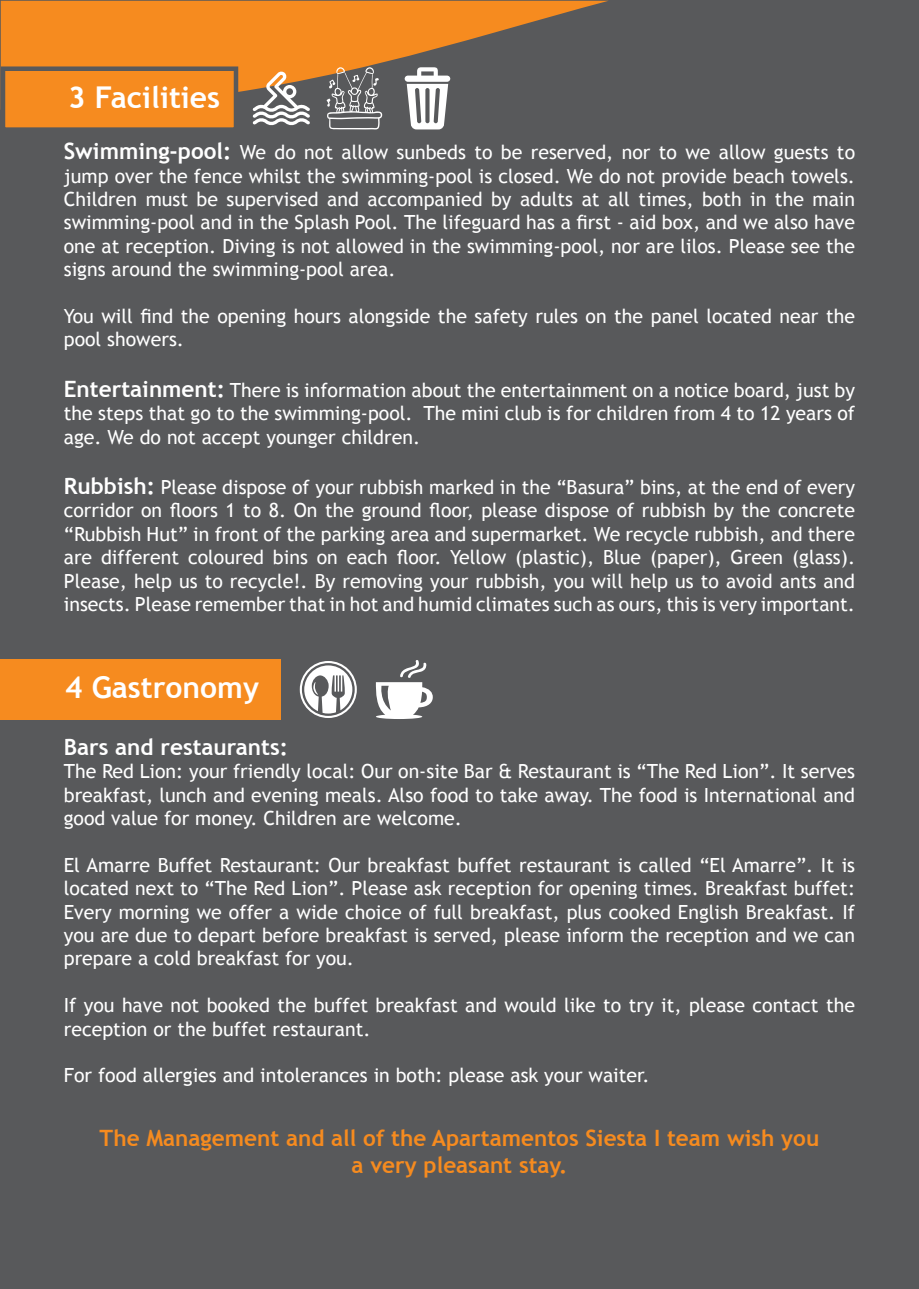
<style>
.page{position:relative;width:919px;height:1289px;background:#fff}
.page>*{position:absolute;margin:0;border:0;box-sizing:border-box;transform-origin:0 0}
.t1{font:700 30px "Trebuchet MS";color:#fff}
.t2{font:700 22.5px/27px "Trebuchet MS";color:#f68b1f;text-align:center}
.t3{font:700 22.5px "Trebuchet MS";color:#fff}
.t4{font:19.5px/23.4px "Trebuchet MS";color:#fff;text-align:justify}
.s1{font-weight:700;font-size:22.5px}
</style>
<div class="page">
<div style="left:0;top:0;width:918px;height:1288px;background:#58595b"></div>
<svg style="left:1px;top:1px;width:607px;height:109px;fill:#f68b1f"></svg>
<div style="left:3px;top:69px;width:233px;height:61px;background:#f68b1f"></div>
<div style="left:1px;top:66px;width:237px;height:66px;border:4px solid #58595b"></div>
<svg style="left:253px;top:71px;width:57px;height:54px"></svg>
<div style="left:0;top:658px;width:281px;height:61px;background:#f68b1f"></div>
<svg style="left:300px;top:661px;width:57px;height:57px"></svg>
<svg style="left:326px;top:67px;width:56px;height:62px"></svg>
<svg style="left:404px;top:67px;width:46px;height:62px"></svg>
<svg style="left:376px;top:660px;width:57px;height:59px"></svg>
<h1 class="t1" style="left:68px;top:78px;width:153px">3 Facilities</h1>
<p class="t4" style="left:64px;top:141px;width:792px"><span class="s1">Swimming-pool:</span> We do not allow sunbeds to be reserved, nor to we allow guests to jump over the fence whilst the swimming-pool is closed. We do not provide beach towels.<br>Children must be supervised and accompanied by adults at all times, both in the main swimming-pool and in the Splash Pool. The lifeguard has a first - aid box, and we also have one at reception. Diving is not allowed in the swimming-pool, nor are lilos. Please see the signs around the swimming-pool area.</p>
<p class="t4" style="left:64px;top:304px;width:792px">You will find the opening hours alongside the safety rules on the panel located near the pool showers.</p>
<p class="t4" style="left:64px;top:378px;width:792px"><span class="s1">Entertainment:</span> There is information about the entertainment on a notice board, just by the steps that go to the swimming-pool. The mini club is for children from 4 to 12 years of age. We do not accept younger children.</p>
<p class="t4" style="left:64px;top:475px;width:792px"><span class="s1">Rubbish:</span> Please dispose of your rubbish marked in the “Basura” bins, at the end of every corridor on floors 1 to 8. On the ground floor, please dispose of rubbish by the concrete “Rubbish Hut” in front of the parking area and supermarket. We recycle rubbish, and there are different coloured bins on each floor. Yellow (plastic), Blue (paper), Green (glass).<br>Please, help us to recycle!. By removing your rubbish, you will help us to avoid ants and insects. Please remember that in hot and humid climates such as ours, this is very important.</p>
<h1 class="t1" style="left:65px;top:668px;width:195px">4 Gastronomy</h1>
<p class="t3" style="left:64px;top:732px;width:226px">Bars and restaurants:</p>
<p class="t4" style="left:64px;top:759px;width:792px">The Red Lion: your friendly local: Our on-site Bar &amp; Restaurant is “The Red Lion”. It serves breakfast, lunch and evening meals. Also food to take away. The food is International and good value for money. Children are welcome.</p>
<p class="t4" style="left:64px;top:853px;width:792px">El Amarre Buffet Restaurant: Our breakfast buffet restaurant is called “El Amarre”. It is located next to “The Red Lion”. Please ask reception for opening times. Breakfast buffet:<br>Every morning we offer a wide choice of full breakfast, plus cooked English Breakfast. If you are due to depart before breakfast is served, please inform the reception and we can prepare a cold breakfast for you.</p>
<p class="t4" style="left:64px;top:993px;width:792px">If you have not booked the buffet breakfast and would like to try it, please contact the reception or the buffet restaurant.</p>
<p class="t4" style="left:64px;top:1064px;width:587px">For food allergies and intolerances in both: please ask your waiter.</p>
<p class="t2" style="left:100px;top:1124px;width:721px">The Management and all of the Apartamentos Siesta I team wish you a very pleasant stay.</p>
</div>
